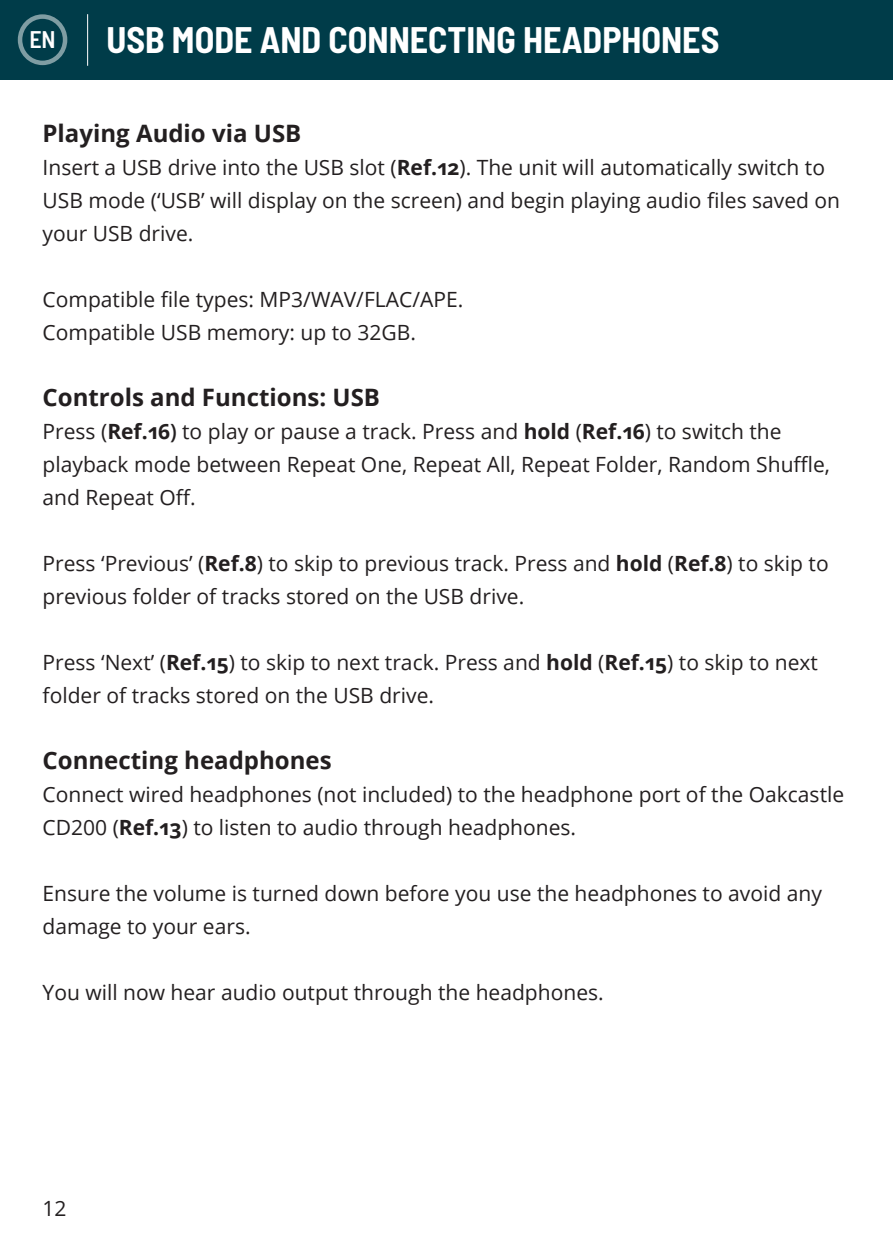
<style>
.page{position:relative;width:893px;height:1259px;background:#fff}
.page>*{position:absolute;margin:0;border:0;box-sizing:border-box;transform-origin:0 0}
.t1{font:700 semi-condensed 36px "Barlow";color:#fff}
.t2{font:700 24px "Open Sans";color:#231f20}
.t3{font:600 semi-condensed 24px "Barlow";color:#fff}
.t4{font:21px/33px "Open Sans";color:#231f20}
.s1{font-weight:700}
.s2{font-weight:600}
</style>
<div class="page">
<div style="left:0;top:0;width:892px;height:80px;background:#003c49"></div>
<hr style="left:87px;top:14px;width:1px;height:52px;background:#fff">
<div style="left:18px;top:14px;width:49px;height:51px;border:5px solid #fff;border-radius:50%"></div>
<p class="t3" style="left:29px;top:26px;width:28px">EN</p>
<h1 class="t1" style="left:106px;top:19px;width:614px">USB MODE AND CONNECTING HEADPHONES</h1>
<p class="t2" style="left:43px;top:123px;width:260px">Playing Audio via USB</p>
<p class="t4" style="left:43px;top:153px;width:798px">Insert a USB drive into the USB slot (<span class="s1">Ref.12</span>). The unit will automatically switch to<br>USB mode (‘USB’ will display on the screen) and begin playing audio files saved on your USB drive.</p>
<p class="t4" style="left:43px;top:282px;width:422px">Compatible file types: MP3/WAV/FLAC/APE.<br>Compatible USB memory: up to 32GB.</p>
<p class="t2" style="left:43px;top:387px;width:339px">Controls and Functions: USB</p>
<p class="t4" style="left:43px;top:417px;width:788px">Press (<span class="s1">Ref.16</span><span class="s2">)</span> to play or pause a track. Press and <span class="s1">hold</span> (<span class="s1">Ref.16</span>) to switch the playback mode between Repeat One, Repeat All, Repeat Folder, Random Shuffle, and Repeat Off.</p>
<p class="t4" style="left:43px;top:549px;width:787px">Press ‘Previous’ (<span class="s1">Ref.8</span>) to skip to previous track. Press and <span class="s1">hold</span> (<span class="s1">Ref.8</span>) to skip to previous folder of tracks stored on the USB drive.</p>
<p class="t4" style="left:43px;top:648px;width:776px">Press ‘Next’ (<span class="s1">Ref.15</span>) to skip to next track. Press and <span class="s1">hold</span> (<span class="s1">Ref.15</span>) to skip to next folder of tracks stored on the USB drive.</p>
<p class="t2" style="left:43px;top:750px;width:290px">Connecting headphones</p>
<p class="t4" style="left:43px;top:780px;width:802px">Connect wired headphones (not included) to the headphone port of the Oakcastle<br>CD200 (<span class="s1">Ref.13</span>) to listen to audio through headphones.</p>
<p class="t4" style="left:43px;top:879px;width:780px">Ensure the volume is turned down before you use the headphones to avoid any damage to your ears.</p>
<p class="t4" style="left:43px;top:978px;width:562px">You will now hear audio output through the headphones.</p>
<p class="t4" style="left:43px;top:1194px;width:26px">12</p>
</div>
